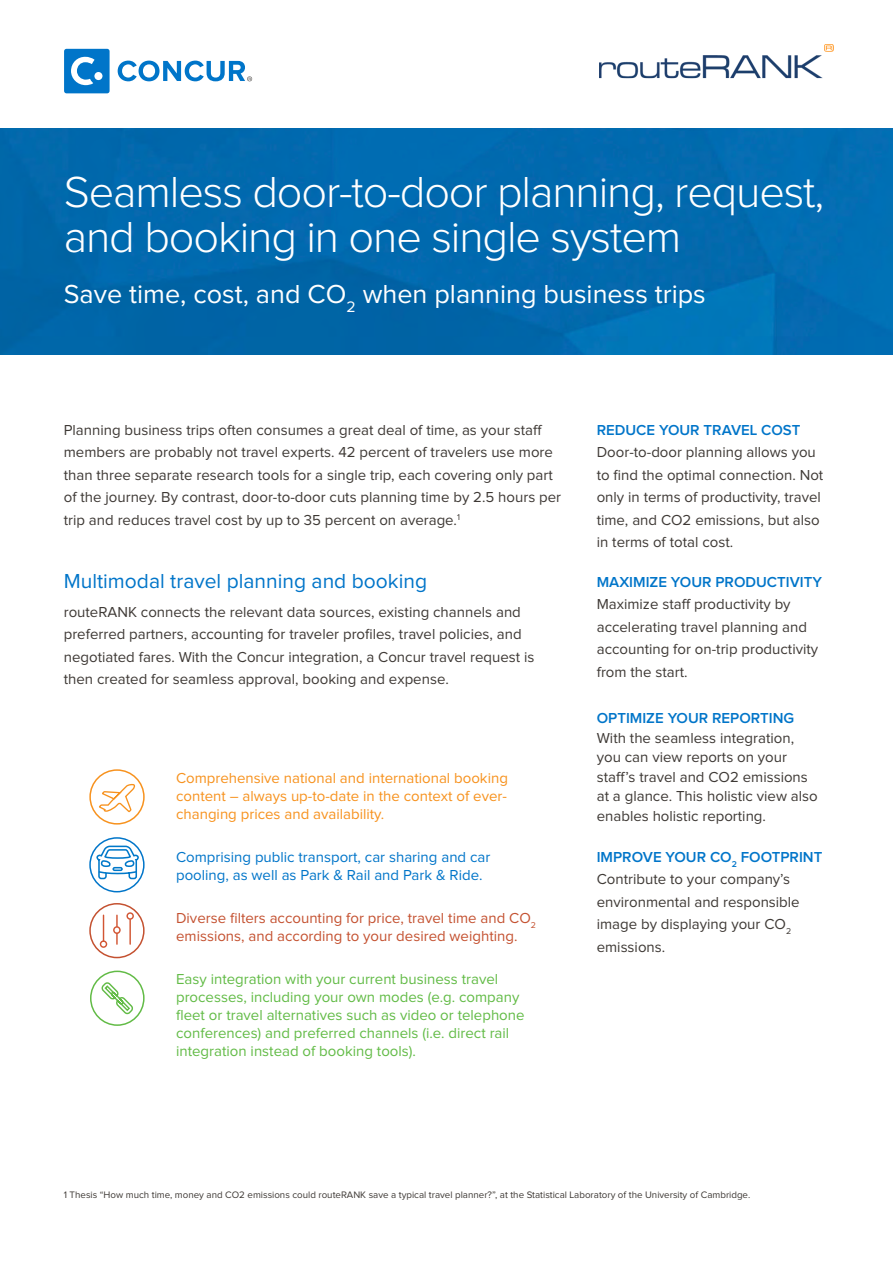
<style>
.page{position:relative;width:893px;height:1263px;background:#fff}
.page>*{position:absolute;margin:0;border:0;box-sizing:border-box;transform-origin:0 0}
.t1{font:300 45px/45px "Proxima Nova";letter-spacing:-.025em;color:#fff}
.t2{font:27px "Proxima Nova";color:#fff}
.t3{font:21px "Proxima Nova";color:#0075c9}
.t4{font:15px/22.5px "Proxima Nova";color:#3e3935}
.t5{font:15px/18px "Proxima Nova";color:#62bb46}
.t6{font:15px/18px "Proxima Nova";color:#f7921e;text-align:justify}
.t7{font:15px/18px "Proxima Nova";color:#c45130}
.t8{font:15px/18px "Proxima Nova";color:#0075c9}
.t9{font:600 15px "Proxima Nova";color:#0075c9}
.t10{font:9.75px "Proxima Nova";color:#3e3935}
.s1{font-weight:600;color:#0075c9}
</style>
<div class="page">
<img style="left:0;top:128px;width:893px;height:227px">
<svg style="left:64px;top:49px;width:46px;height:44px;background:#2d8dd2"></svg>
<svg style="left:118px;top:61px;width:134px;height:20px"></svg>
<img style="left:600px;top:44px;width:234px;height:35px">
<div style="left:90px;top:970px;width:55px;height:56px;border:2px solid #62bb46;border-radius:50%"></div>
<svg style="left:101px;top:982px;width:32px;height:33px"></svg>
<div style="left:89px;top:769px;width:56px;height:55px;border:2px solid #f7921e;border-radius:50%"></div>
<svg style="left:99px;top:783px;width:37px;height:30px"></svg>
<svg style="left:96px;top:846px;width:43px;height:34px"></svg>
<div style="left:89px;top:837px;width:56px;height:55px;border:2px solid #0075c9;border-radius:50%"></div>
<svg style="left:103px;top:915px;width:1px;height:25px"></svg>
<hr style="left:129px;top:919px;width:2px;height:25px;background:#d25533">
<svg style="left:116px;top:934px;width:2px;height:10px"></svg>
<svg style="left:116px;top:915px;width:2px;height:11px"></svg>
<div style="left:100px;top:940px;width:7px;height:8px;border:1px solid #d25533;border-radius:50%"></div>
<div style="left:113px;top:926px;width:8px;height:8px;border:1px solid #d25533;border-radius:50%"></div>
<div style="left:126px;top:912px;width:8px;height:8px;border:1px solid #d25533;border-radius:50%"></div>
<div style="left:89px;top:903px;width:56px;height:55px;border:2px solid #c45130;border-radius:50%"></div>
<h1 class="t1" style="left:64px;top:171px;width:762px">Seamless door-to-door planning, request, and booking in one single system</h1>
<h2 class="t2" style="left:64px;top:282px;width:643px">Save time, cost, and CO<sub>2</sub> when planning business trips</h2>
<p class="t4" style="left:64px;top:419px;width:499px">Planning business trips often consumes a great deal of time, as your staff members are probably not travel experts. 42 percent of travelers use more than three separate research tools for a single trip, each covering only part of the journey. By contrast, door-to-door cuts planning time by 2.5 hours per trip and reduces travel cost by up to 35 percent on average.<sup>1</sup></p>
<h3 class="t3" style="left:64px;top:571px;width:365px">Multimodal travel planning and booking</h3>
<p class="t4" style="left:64px;top:601px;width:472px">routeRANK connects the relevant data sources, existing channels and preferred partners, accounting for traveler profiles, travel policies, and negotiated fares. With the Concur integration, a Concur travel request is then created for seamless approval, booking and expense.</p>
<p class="t6" style="left:176px;top:770px;width:333px">Comprehensive national and international booking content – always up-to-date in the context of ever&shy;changing prices and availability.</p>
<p class="t8" style="left:176px;top:849px;width:316px">Comprising public transport, car sharing and car pooling, as well as Park &amp; Rail and Park &amp; Ride.</p>
<p class="t7" style="left:176px;top:909px;width:361px">Diverse filters accounting for price, travel time and CO<sub>2 </sub>emissions, and according to your desired weighting.</p>
<p class="t5" style="left:176px;top:970px;width:350px">Easy integration with your current business travel processes, including your own modes (e.g. company fleet or travel alternatives such as video or telephone conferences) and preferred channels (i.e. direct rail integration instead of booking tools).</p>
<p class="t9" style="left:597px;top:423px;width:205px">REDUCE YOUR TRAVEL COST</p>
<p class="t4" style="left:597px;top:441px;width:228px">Door-to-door planning allows you to find the optimal connection. Not only in terms of productivity, travel time, and CO2 emissions, but also in terms of total cost.</p>
<p class="t9" style="left:597px;top:575px;width:227px">MAXIMIZE YOUR PRODUCTIVITY</p>
<p class="t4" style="left:597px;top:594px;width:223px">Maximize staff productivity by accelerating travel planning and accounting for on-trip productivity from the start.</p>
<p class="t9" style="left:597px;top:711px;width:199px">OPTIMIZE YOUR REPORTING</p>
<p class="t4" style="left:597px;top:729px;width:223px;line-height:19.5px">With the seamless integration, you can view reports on your staff’s travel and CO2 emissions at a glance. This holistic view also enables holistic reporting.</p>
<p class="t4" style="left:597px;top:846px;width:227px"><span class="s1">IMPROVE YOUR CO</span><sub>2</sub> <span class="s1">FOOTPRINT<br></span>Contribute to your company’s environmental and responsible image by displaying your CO<sub>2 </sub>emissions.</p>
<p class="t10" style="left:64px;top:1191px;width:688px">1 Thesis “How much time, money and CO2 emissions could routeRANK save a typical travel planner?”, at the Statistical Laboratory of the University of Cambridge.</p>
</div>
